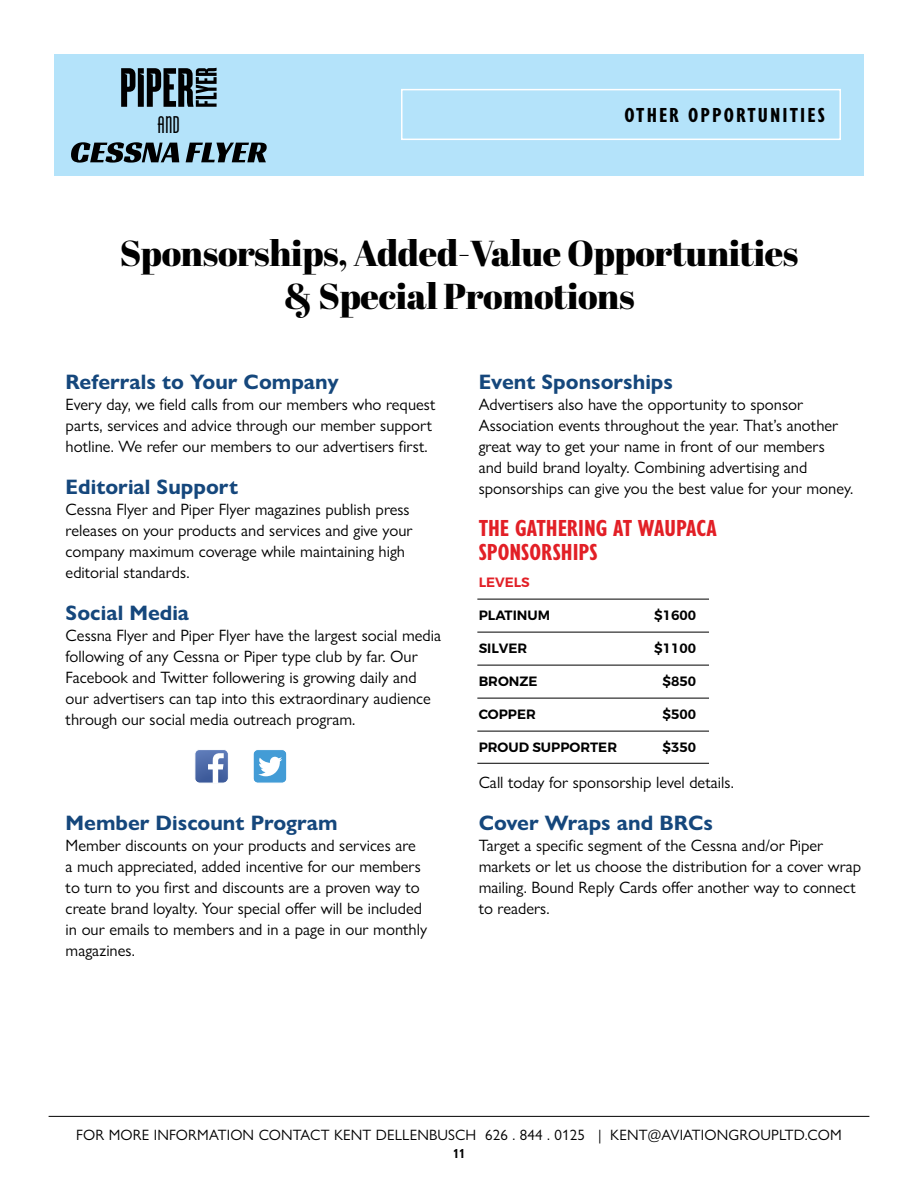
<style>
.page{position:relative;width:918px;height:1188px;background:#fff}
.page>*{position:absolute;margin:0;border:0;box-sizing:border-box;transform-origin:0 0}
.t1{font:36px/43.2px "Abril Fatface";letter-spacing:-.01em;color:#000;text-align:center}
.t2{font:700 condensed 24px/24px "Gill Sans Nova";color:#e21f26}
.t3{font:22.5px "Phenix American";color:#000}
.t4{font:700 21px "Gill Sans Nova";color:#15477c}
.t5{font:700 condensed 21px "Gill Sans Nova";letter-spacing:.1em;color:#000}
.t6{font:16.5px/21px "Gill Sans Nova";color:#000}
.t7{font:15px "Gill Sans Nova";letter-spacing:.01em;color:#000}
.t8{font:600 13.5px "Montserrat";color:#000}
.t9{font:600 13.5px "Montserrat";color:#e21f26}
.t10{font:700 condensed 13.5px "Gill Sans Nova";color:#000}
</style>
<div class="page">
<div style="left:54px;top:54px;width:810px;height:122px;background:#b4e3fa"></div>
<svg style="left:71px;top:142px;width:108px;height:21px"></svg>
<svg style="left:186px;top:143px;width:81px;height:19px"></svg>
<svg style="left:121px;top:68px;width:96px;height:39px"></svg>
<hr style="left:49px;top:1116px;width:820px;height:1px;background:#000">
<div style="left:401px;top:89px;width:440px;height:51px;border:2px solid #fff"></div>
<hr style="left:477px;top:599px;width:232px;height:1px;background:#000">
<hr style="left:477px;top:763px;width:232px;height:1px;background:#000">
<hr style="left:477px;top:632px;width:232px;height:1px;background:#000">
<hr style="left:477px;top:665px;width:232px;height:1px;background:#000">
<hr style="left:477px;top:698px;width:232px;height:1px;background:#000">
<hr style="left:477px;top:731px;width:232px;height:1px;background:#000">
<svg style="left:196px;top:751px;width:31px;height:31px"></svg>
<div style="left:194px;top:749px;width:35px;height:35px;border:1px solid #fff;border-radius:4px"></div>
<svg style="left:255px;top:751px;width:30px;height:31px"></svg>
<div style="left:253px;top:749px;width:34px;height:35px;border:1px solid #fff;border-radius:4px"></div>
<h3 class="t3" style="left:158px;top:112px;width:24px">AND</h3>
<p class="t5" style="left:624px;top:101px;width:202px">OTHER OPPORTUNITIES</p>
<h1 class="t1" style="left:120px;top:230px;width:680px">Sponsorships, Added-Value Opportunities &amp; Special Promotions</h1>
<p class="t4" style="left:66px;top:369px;width:275px">Referrals to Your Company</p>
<p class="t6" style="left:66px;top:394px;width:371px">Every day, we field calls from our members who request parts, services and advice through our member support hotline. We refer our members to our advertisers first.</p>
<p class="t4" style="left:66px;top:474px;width:174px">Editorial Support</p>
<p class="t6" style="left:66px;top:499px;width:348px">Cessna Flyer and Piper Flyer magazines publish press releases on your products and services and give your company maximum coverage while maintaining high editorial standards.</p>
<p class="t4" style="left:66px;top:600px;width:125px">Social Media</p>
<p class="t6" style="left:66px;top:625px;width:377px">Cessna Flyer and Piper Flyer have the largest social media following of any Cessna or Piper type club by far. Our Facebook and Twitter followering is growing daily and our advertisers can tap into this extraordinary audience through our social media outreach program.</p>
<p class="t4" style="left:66px;top:810px;width:274px">Member Discount Program</p>
<p class="t6" style="left:66px;top:835px;width:363px">Member discounts on your products and services are<br>a much appreciated, added incentive for our members to turn to you first and discounts are a proven way to create brand loyalty. Your special offer will be included in our emails to members and in a page in our monthly magazines.</p>
<p class="t4" style="left:479px;top:369px;width:196px">Event Sponsorships</p>
<p class="t6" style="left:479px;top:394px;width:376px">Advertisers also have the opportunity to sponsor Association events throughout the year. That’s another great way to get your name in front of our members<br>and build brand loyalty. Combining advertising and sponsorships can give you the best value for your money.</p>
<h2 class="t2" style="left:479px;top:516px;width:239px">THE GATHERING AT WAUPACA<br>SPONSORSHIPS</h2>
<p class="t9" style="left:479px;top:574px;width:53px">LEVELS</p>
<p class="t8" style="left:479px;top:607px;width:73px">PLATINUM</p>
<p class="t8" style="left:654px;top:607px;width:43px">$1600</p>
<p class="t8" style="left:479px;top:640px;width:50px">SILVER</p>
<p class="t8" style="left:654px;top:640px;width:43px">$1100</p>
<p class="t8" style="left:479px;top:673px;width:60px">BRONZE</p>
<p class="t8" style="left:663px;top:673px;width:35px">$850</p>
<p class="t8" style="left:479px;top:706px;width:59px">COPPER</p>
<p class="t8" style="left:663px;top:706px;width:35px">$500</p>
<p class="t8" style="left:479px;top:739px;width:140px">PROUD SUPPORTER</p>
<p class="t8" style="left:663px;top:739px;width:35px">$350</p>
<p class="t6" style="left:479px;top:772px;width:257px">Call today for sponsorship level details.</p>
<p class="t4" style="left:479px;top:810px;width:236px">Cover Wraps and BRCs</p>
<p class="t6" style="left:479px;top:835px;width:384px">Target a specific segment of the Cessna and/or Piper markets or let us choose the distribution for a cover wrap mailing. Bound Reply Cards offer another way to connect to readers.</p>
<p class="t7" style="left:76px;top:1126px;width:767px">FOR MORE INFORMATION CONTACT KENT DELLENBUSCH 626 . 844 . 0125 | KENT@AVIATIONGROUPLTD.COM</p>
<p class="t10" style="left:453px;top:1144px;width:13px">11</p>
</div>
